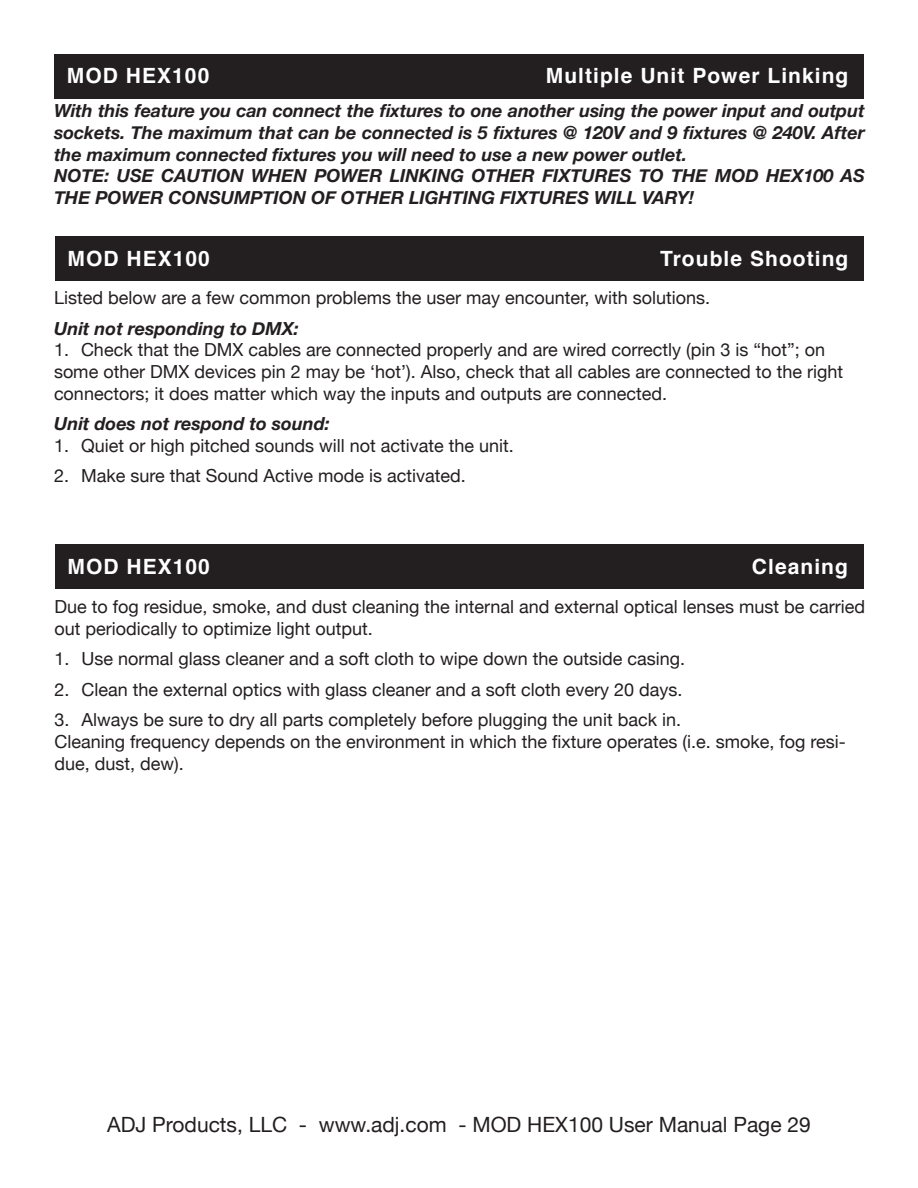
<style>
.page{position:relative;width:918px;height:1188px;background:#fff}
.page>*{position:absolute;margin:0;border:0;box-sizing:border-box;transform-origin:0 0}
.t1{font:700 21px "Helvetica";letter-spacing:.05em;color:#fff}
.t2{font:21px "Helvetica Neue";color:#231f20}
.t3{font:18px/21.6px "Helvetica Neue";color:#231f20}
.t4{font:italic 700 18px/21.6px "Helvetica Neue";color:#231f20;text-align:justify}
</style>
<div class="page">
<div style="left:55px;top:237px;width:808px;height:44px;background:#231f20"></div>
<div style="left:55px;top:544px;width:808px;height:45px;background:#231f20"></div>
<div style="left:55px;top:54px;width:808px;height:44px;background:#231f20"></div>
<p class="t1" style="left:67px;top:59px;width:144px">MOD HEX100</p>
<p class="t1" style="left:546px;top:59px;width:304px">Multiple Unit Power Linking</p>
<p class="t4" style="left:54px;top:101px;width:812px">With this feature you can connect the fixtures to one another using the power input and output sockets. The maximum that can be connected is 5 fixtures @ 120V and 9 fixtures @ 240V. After the maximum connected fixtures you will need to use a new power outlet.</p>
<p class="t4" style="left:54px;top:165px;width:812px">NOTE: USE CAUTION WHEN POWER LINKING OTHER FIXTURES TO THE MOD HEX100 AS<br>THE POWER CONSUMPTION OF OTHER LIGHTING FIXTURES WILL VARY!</p>
<p class="t1" style="left:67px;top:242px;width:144px">MOD HEX100</p>
<p class="t1" style="left:660px;top:242px;width:190px">Trouble Shooting</p>
<p class="t3" style="left:54px;top:288px;width:658px">Listed below are a few common problems the user may encounter, with solutions.</p>
<p class="t4" style="left:54px;top:318px;width:246px">Unit not responding to DMX:</p>
<p class="t3" style="left:54px;top:340px;width:791px">1. Check that the DMX cables are connected properly and are wired correctly (pin 3 is “hot”; on some other DMX devices pin 2 may be ‘hot’). Also, check that all cables are connected to the right connectors; it does matter which way the inputs and outputs are connected.</p>
<p class="t4" style="left:54px;top:413px;width:277px">Unit does not respond to sound:</p>
<p class="t3" style="left:54px;top:436px;width:461px">1. Quiet or high pitched sounds will not activate the unit.</p>
<p class="t3" style="left:54px;top:466px;width:413px">2. Make sure that Sound Active mode is activated.</p>
<p class="t1" style="left:67px;top:549px;width:144px">MOD HEX100</p>
<p class="t1" style="left:752px;top:549px;width:98px">Cleaning</p>
<p class="t3" style="left:55px;top:597px;width:812px">Due to fog residue, smoke, and dust cleaning the internal and external optical lenses must be carried out periodically to optimize light output.</p>
<p class="t3" style="left:55px;top:649px;width:632px">1. Use normal glass cleaner and a soft cloth to wipe down the outside casing.</p>
<p class="t3" style="left:55px;top:680px;width:630px">2. Clean the external optics with glass cleaner and a soft cloth every 20 days.</p>
<p class="t3" style="left:55px;top:710px;width:628px">3. Always be sure to dry all parts completely before plugging the unit back in.</p>
<p class="t3" style="left:55px;top:732px;width:793px">Cleaning frequency depends on the environment in which the fixture operates (i.e. smoke, fog resi&shy;due, dust, dew).</p>
<p class="t2" style="left:107px;top:1110px;width:705px">ADJ Products, LLC - www.adj.com - MOD HEX100 User Manual Page 29</p>
</div>
